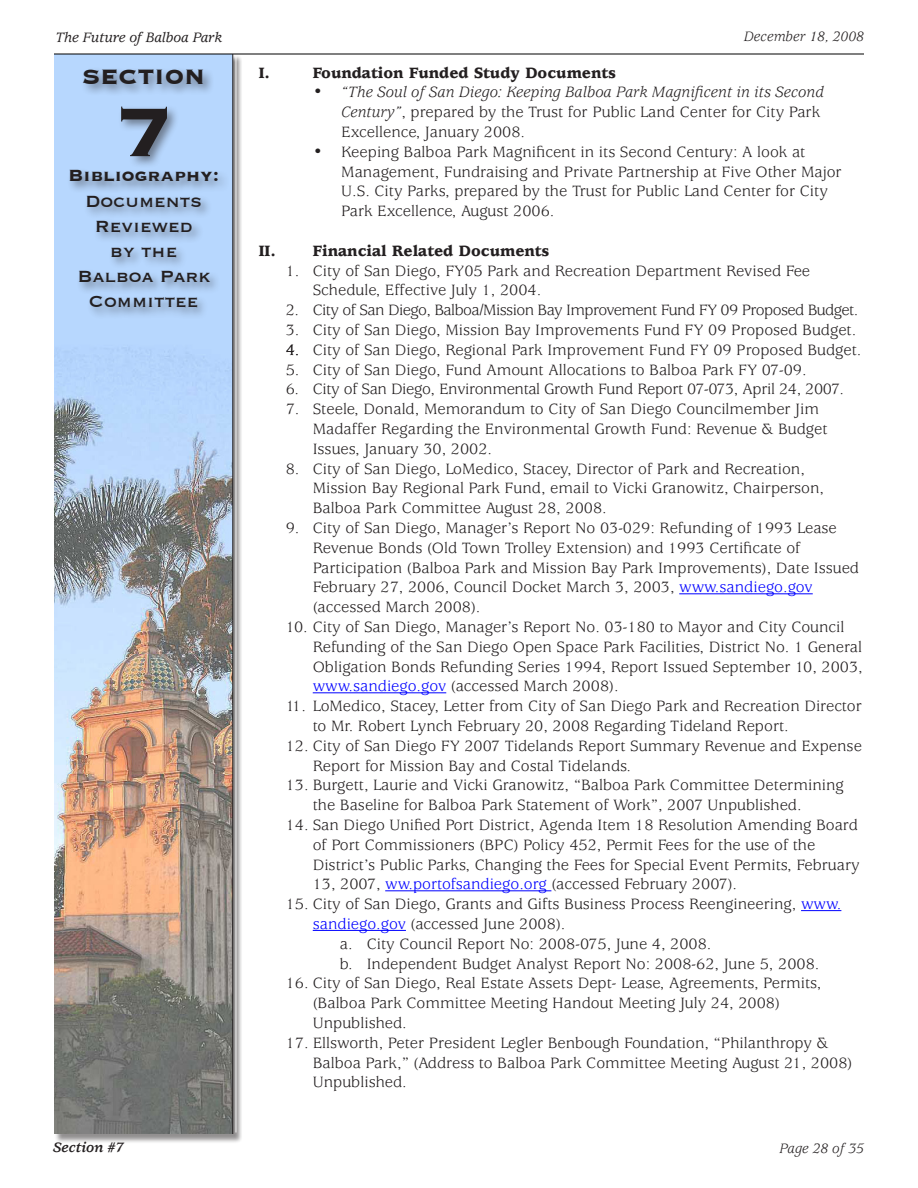
<style>
.page{position:relative;width:918px;height:1188px;background:#fff}
.page>*{position:absolute;margin:0;border:0;box-sizing:border-box;transform-origin:0 0}
.t1{font:700 90px "Copperplate";color:#231f20}
.t2{font:700 27px "Copperplate";color:#231f20}
.t3{font:21px/25.2px "Copperplate";color:#231f20;text-align:center}
.t4{font:700 21px "Copperplate";color:#231f20}
.Normal_wrd_1{font:16.5px/19.8px "Usherwood";color:#231f20}
.Normal_wrd_1-2{font:16.5px "Usherwood";letter-spacing:-.035em;color:#231f20}
.Normal_wrd_1-3{font:16.5px "Usherwood";letter-spacing:-.02em;color:#231f20}
.Normal_wrd_1-4{font:900 16.5px "Usherwood";color:#231f20}
.t5{font:italic 15px "Usherwood";color:#231f20}
.t6{font:italic 500 15px "Usherwood";color:#231f20}
.t7{font:italic 700 15px "Usherwood";color:#231f20}
.s1{font-style:italic}
.s2{color:#00f}
</style>
<div class="page">
<img style="left:54px;top:55px;width:178px;height:1079px">
<hr style="left:54px;top:54px;width:810px;height:1px;background:#000">
<div style="left:234px;top:56px;width:9px;height:1087px;background:#231f20;opacity:.5"></div>
<hr style="left:232px;top:54px;width:1px;height:1080px;background:#231f20">
<div style="left:66px;top:65px;width:163px;height:254px;background:#231f20;opacity:.5"></div>
<hr style="left:679px;top:593px;width:134px;height:1px;background:#00f">
<hr style="left:313px;top:692px;width:133px;height:1px;background:#00f">
<hr style="left:385px;top:890px;width:166px;height:1px;background:#00f">
<hr style="left:801px;top:910px;width:40px;height:1px;background:#00f">
<hr style="left:313px;top:930px;width:93px;height:1px;background:#00f">
<p class="t6" style="left:56px;top:29px;width:168px">The Future of Balboa Park</p>
<p class="t5" style="left:744px;top:28px;width:122px">December 18, 2008</p>
<p class="t2" style="left:82px;top:60px;width:125px">SECTION</p>
<p class="Normal_wrd_1-4" style="left:259px;top:63px;width:13px">I.</p>
<p class="Normal_wrd_1-4" style="left:313px;top:63px;width:305px">Foundation Funded Study Documents</p>
<p class="Normal_wrd_1" style="left:341px;top:83px;width:484px;text-indent:-27px">• <span class="s1">“The Soul of San Diego: Keeping Balboa Park Magnificent in its Second<br>Century”</span>, prepared by the Trust for Public Land Center for City Park<br>Excellence, January 2008.</p>
<p class="Normal_wrd_1" style="left:341px;top:142px;width:502px;text-indent:-27px">• Keeping Balboa Park Magnificent in its Second Century: A look at Management, Fundraising and Private Partnership at Five Other Major U.S. City Parks, prepared by the Trust for Public Land Center for City Park Excellence, August 2006.</p>
<p class="Normal_wrd_1-4" style="left:259px;top:241px;width:292px">II. Financial Related Documents</p>
<p class="Normal_wrd_1" style="left:313px;top:261px;width:499px;text-indent:-27px">1. City of San Diego, FY05 Park and Recreation Department Revised Fee<br>Schedule, Effective July 1, 2004.</p>
<p class="Normal_wrd_1-2" style="left:286px;top:301px;width:574px">2. City of San Diego, Balboa/Mission Bay Improvement Fund FY 09 Proposed Budget.</p>
<p class="Normal_wrd_1" style="left:286px;top:321px;width:572px">3. City of San Diego, Mission Bay Improvements Fund FY 09 Proposed Budget.</p>
<p class="Normal_wrd_1" style="left:286px;top:340px;width:577px">4. City of San Diego, Regional Park Improvement Fund FY 09 Proposed Budget.</p>
<p class="Normal_wrd_1" style="left:286px;top:360px;width:522px">5. City of San Diego, Fund Amount Allocations to Balboa Park FY 07-09.</p>
<p class="Normal_wrd_1-3" style="left:286px;top:380px;width:560px">6. City of San Diego, Environmental Growth Fund Report 07-073, April 24, 2007.</p>
<p class="Normal_wrd_1" style="left:313px;top:400px;width:516px;text-indent:-27px">7. Steele, Donald, Memorandum to City of San Diego Councilmember Jim<br>Madaffer Regarding the Environmental Growth Fund: Revenue &amp; Budget<br>Issues, January 30, 2002.</p>
<p class="Normal_wrd_1" style="left:313px;top:459px;width:513px;text-indent:-27px">8. City of San Diego, LoMedico, Stacey, Director of Park and Recreation,<br>Mission Bay Regional Park Fund, email to Vicki Granowitz, Chairperson,<br>Balboa Park Committee August 28, 2008.</p>
<p class="Normal_wrd_1" style="left:313px;top:519px;width:548px;text-indent:-27px">9. City of San Diego, Manager’s Report No 03-029: Refunding of 1993 Lease Revenue Bonds (Old Town Trolley Extension) and 1993 Certificate of Participation (Balboa Park and Mission Bay Park Improvements), Date Issued February 27, 2006, Council Docket March 3, 2003, <span class="s2">www.sandiego.gov </span>(accessed March 2008).</p>
<p class="Normal_wrd_1" style="left:313px;top:618px;width:552px;text-indent:-27px">10. City of San Diego, Manager’s Report No. 03-180 to Mayor and City Council Refunding of the San Diego Open Space Park Facilities, District No. 1 General Obligation Bonds Refunding Series 1994, Report Issued September 10, 2003, <span class="s2">www.sandiego.gov</span> (accessed March 2008).</p>
<p class="Normal_wrd_1" style="left:313px;top:697px;width:551px;text-indent:-27px">11. LoMedico, Stacey, Letter from City of San Diego Park and Recreation Director to Mr. Robert Lynch February 20, 2008 Regarding Tideland Report.</p>
<p class="Normal_wrd_1" style="left:313px;top:736px;width:551px;text-indent:-27px">12. City of San Diego FY 2007 Tidelands Report Summary Revenue and Expense<br>Report for Mission Bay and Costal Tidelands.</p>
<p class="Normal_wrd_1" style="left:313px;top:776px;width:533px;text-indent:-27px">13. Burgett, Laurie and Vicki Granowitz, “Balboa Park Committee Determining the Baseline for Balboa Park Statement of Work”, 2007 Unpublished.</p>
<p class="Normal_wrd_1" style="left:313px;top:816px;width:548px;text-indent:-27px">14. San Diego Unified Port District, Agenda Item 18 Resolution Amending Board of Port Commissioners (BPC) Policy 452, Permit Fees for the use of the District’s Public Parks, Changing the Fees for Special Event Permits, February 13, 2007, <span class="s2">ww.portofsandiego.org</span> (accessed February 2007).</p>
<p class="Normal_wrd_1" style="left:313px;top:895px;width:530px;text-indent:-27px">15. City of San Diego, Grants and Gifts Business Process Reengineering, <span class="s2">www. sandiego.gov</span> (accessed June 2008).</p>
<p class="Normal_wrd_1" style="left:340px;top:934px;width:373px">a. City Council Report No: 2008-075, June 4, 2008.</p>
<p class="Normal_wrd_1" style="left:340px;top:954px;width:481px">b. Independent Budget Analyst Report No: 2008-62, June 5, 2008.</p>
<p class="Normal_wrd_1" style="left:313px;top:974px;width:510px;text-indent:-27px">16. City of San Diego, Real Estate Assets Dept- Lease, Agreements, Permits, (Balboa Park Committee Meeting Handout Meeting July 24, 2008)<br>Unpublished.</p>
<p class="Normal_wrd_1" style="left:313px;top:1033px;width:541px;text-indent:-27px">17. Ellsworth, Peter President Legler Benbough Foundation, “Philanthropy &amp;<br>Balboa Park,” (Address to Balboa Park Committee Meeting August 21, 2008)<br>Unpublished.</p>
<p class="t1" style="left:116px;top:74px;width:56px">7</p>
<p class="t3" style="left:78px;top:187px;width:134px">Documents<br>Reviewed<br>by the<br>Balboa Park<br>Committee</p>
<p class="t4" style="left:68px;top:162px;width:153px">Bibliography:</p>
<p class="t7" style="left:53px;top:1140px;width:72px">Section #7</p>
<p class="t5" style="left:780px;top:1141px;width:86px">Page 28 of 35</p>
</div>
